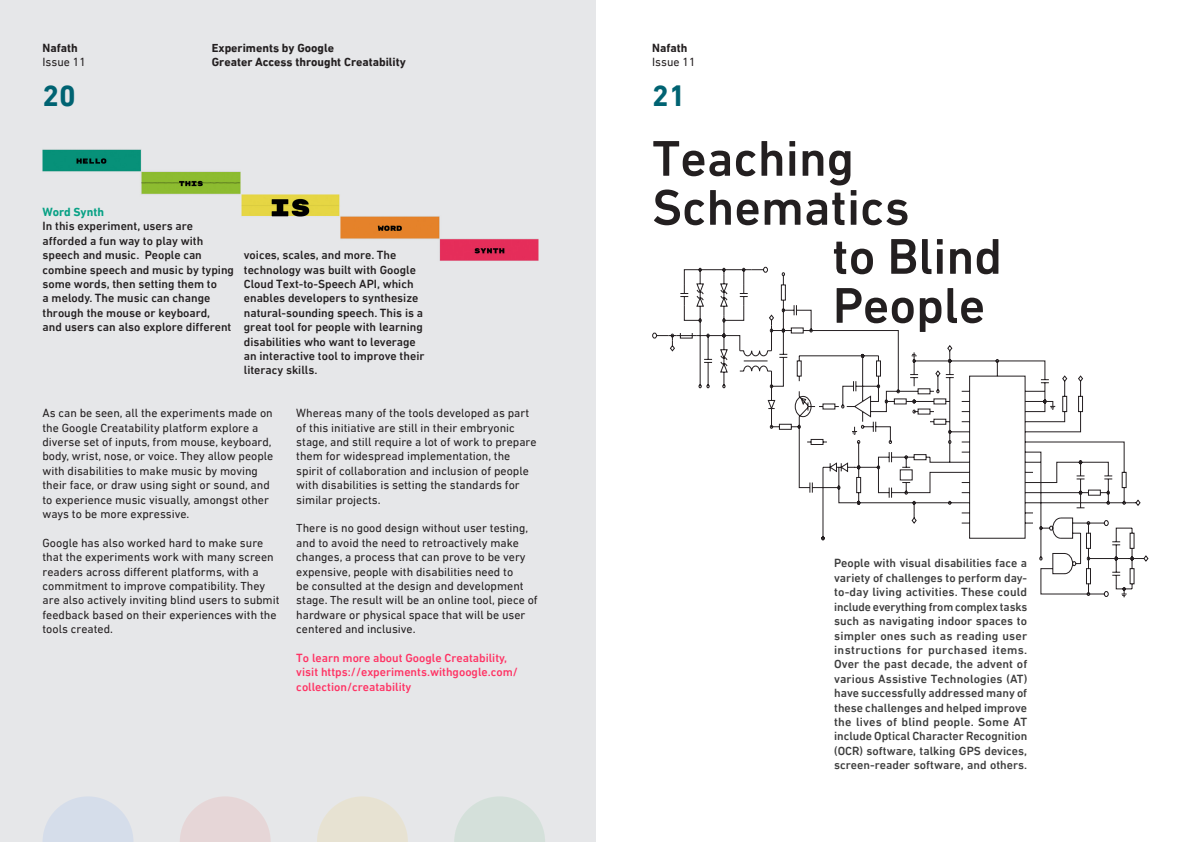
<style>
.page{position:relative;width:1191px;height:842px;background:#fff}
.page>*{position:absolute;margin:0;border:0;box-sizing:border-box;transform-origin:0 0}
.t1{font:500 51px/49px "DIN Next LT Arabic";color:#231f20}
.t2{font:700 30px "DIN Next LT Arabic";color:#006372}
.t3{font:12px/14.4px "DIN Next LT Arabic";color:#231f20}
.t4{font:500 12px/14.4px "DIN Next LT Arabic";color:#3d3d3d;text-align:justify}
.t5{font:500 12px/14.4px "DIN Next LT Arabic";color:#231f20}
.t6{font:500 12px/14.4px "DIN Next LT Arabic";color:#ff3364}
.t7{font:700 12px "DIN Next LT Arabic";color:#231f20}
.s1{font-weight:700;color:#08a185}
</style>
<div class="page">
<div style="left:0;top:0;width:595px;height:842px;background:#e6e7e9"></div>
<img style="left:43px;top:149px;width:496px;height:112px">
<svg style="left:652px;top:266px;width:497px;height:331px"></svg>
<svg style="left:43px;top:797px;width:90px;height:45px"></svg>
<svg style="left:180px;top:796px;width:91px;height:46px"></svg>
<svg style="left:317px;top:796px;width:91px;height:46px"></svg>
<svg style="left:454px;top:796px;width:91px;height:46px"></svg>
<p class="t7" style="left:43px;top:40px;width:37px">Nafath</p>
<p class="t3" style="left:43px;top:55px;width:45px">Issue 11</p>
<p class="t2" style="left:43px;top:78px;width:35px">20</p>
<p class="t7" style="left:212px;top:40px;width:124px">Experiments by Google</p>
<p class="t7" style="left:212px;top:55px;width:196px">Greater Access throught Creatability</p>
<p class="t5" style="left:43px;top:205px;width:193px"><span class="s1">Word Synth<br></span>In this experiment, users are afforded a fun way to play with speech and music. People can combine speech and music by typing some words, then setting them to<br>a melody. The music can change through the mouse or keyboard,<br>and users can also explore different</p>
<p class="t5" style="left:244px;top:248px;width:182px">voices, scales, and more. The technology was built with Google<br>Cloud Text-to-Speech API, which enables developers to synthesize natural-sounding speech. This is a great tool for people with learning disabilities who want to leverage an interactive tool to improve their literacy skills.</p>
<p class="t3" style="left:43px;top:406px;width:232px">As can be seen, all the experiments made on the Google Creatability platform explore a diverse set of inputs, from mouse, keyboard, body, wrist, nose, or voice. They allow people with disabilities to make music by moving their face, or draw using sight or sound, and to experience music visually, amongst other ways to be more expressive.</p>
<p class="t3" style="left:43px;top:535px;width:238px">Google has also worked hard to make sure that the experiments work with many screen readers across different platforms, with a commitment to improve compatibility. They are also actively inviting blind users to submit feedback based on their experiences with the tools created.</p>
<p class="t3" style="left:296px;top:406px;width:242px">Whereas many of the tools developed as part of this initiative are still in their embryonic stage, and still require a lot of work to prepare them for widespread implementation, the spirit of collaboration and inclusion of people with disabilities is setting the standards for similar projects.</p>
<p class="t3" style="left:296px;top:521px;width:243px">There is no good design without user testing, and to avoid the need to retroactively make changes, a process that can prove to be very expensive, people with disabilities need to<br>be consulted at the design and development stage. The result will be an online tool, piece of hardware or physical space that will be user centered and inclusive.</p>
<p class="t6" style="left:296px;top:651px;width:223px">To learn more about Google Creatability, visit https://experiments.withgoogle.com/ collection/creatability</p>
<p class="t7" style="left:652px;top:40px;width:37px">Nafath</p>
<p class="t3" style="left:652px;top:55px;width:45px">Issue 11</p>
<h2 class="t2" style="left:652px;top:78px;width:35px">21</h2>
<p class="t1" style="left:652px;top:134px;width:203px">Teaching</p>
<p class="t1" style="left:652px;top:183px;width:259px">Schematics</p>
<p class="t1" style="left:832px;top:232px;width:171px">to Blind<br>People</p>
<p class="t4" style="left:834px;top:556px;width:195px">People with visual disabilities face a variety of challenges to perform day&shy;to-day living activities. These could include everything from complex tasks such as navigating indoor spaces to simpler ones such as reading user instructions for purchased items.<br>Over the past decade, the advent of various Assistive Technologies (AT) have successfully addressed many of these challenges and helped improve the lives of blind people. Some AT include Optical Character Recognition (OCR) software, talking GPS devices, screen-reader software, and others.</p>
</div>
